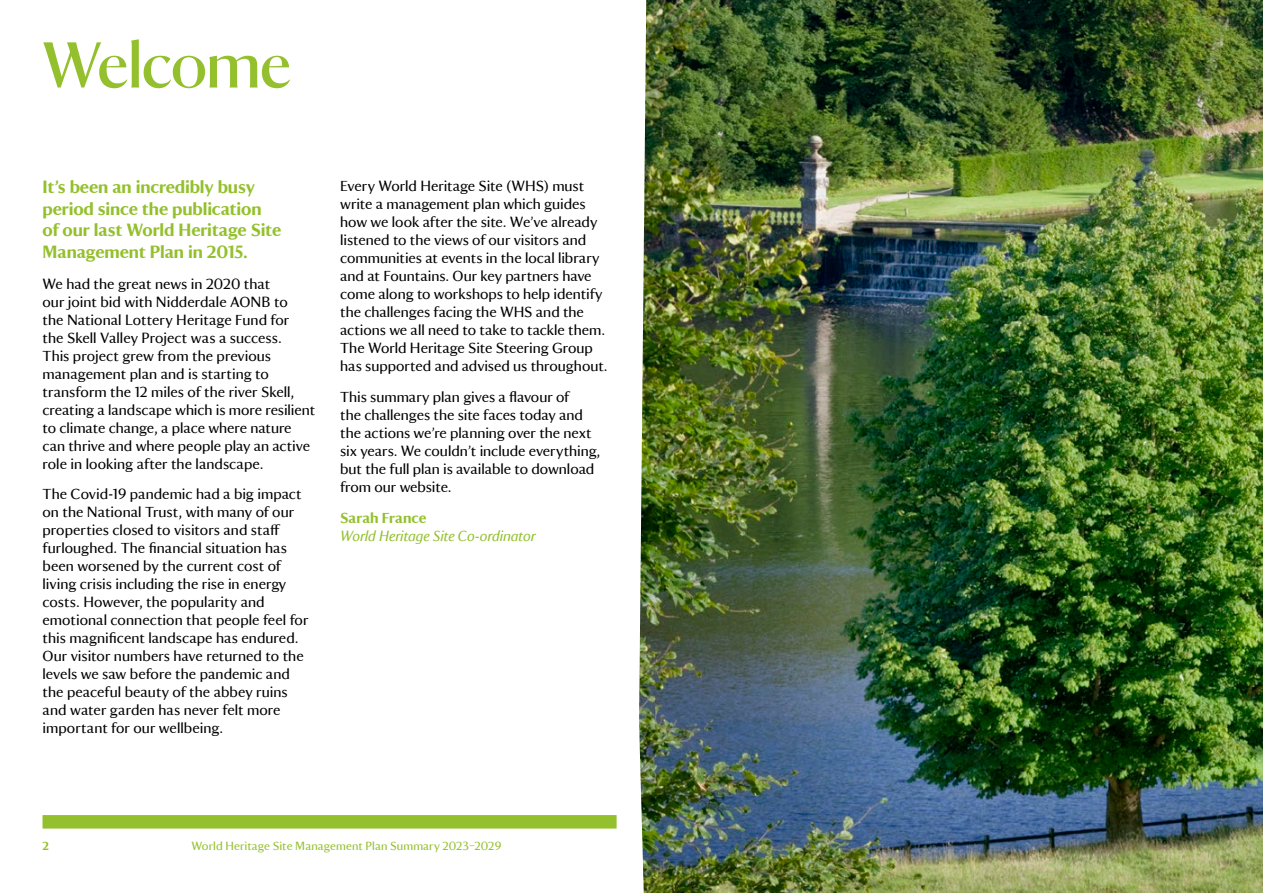
<style>
.page{position:relative;width:1263px;height:893px;background:#fff}
.page>*{position:absolute;margin:0;border:0;box-sizing:border-box;transform-origin:0 0}
.t1{font:66px "National Trust Display TT";letter-spacing:-.01em;color:#93c02c}
.t2{font:700 18px/21.6px "National Trust TT";letter-spacing:-.01em;color:#93c02c}
.t3{font:15px/18px "National Trust TT";color:#000}
.t4{font:italic 15px "National Trust TT";color:#93c02c}
.t5{font:700 15px "National Trust TT";letter-spacing:.005em;color:#93c02c}
.t6{font:12px "National Trust TT";letter-spacing:.005em;color:#93c02c}
.t7{font:700 12px "National Trust TT";color:#93c02c}
</style>
<div class="page">
<div style="left:43px;top:815px;width:574px;height:14px;background:#93c02c"></div>
<img style="left:639px;top:0;width:624px;height:893px">
<h1 class="t1" style="left:42px;top:17px;width:251px">Welcome</h1>
<p class="t2" style="left:43px;top:175px;width:240px">It’s been an incredibly busy period since the publication of our last World Heritage Site<br>Management Plan in 2015.</p>
<p class="t3" style="left:43px;top:274px;width:274px">We had the great news in 2020 that<br>our joint bid with Nidderdale AONB to<br>the National Lottery Heritage Fund for<br>the Skell Valley Project was a success.<br>This project grew from the previous management plan and is starting to transform the 12 miles of the river Skell, creating a landscape which is more resilient to climate change, a place where nature can thrive and where people play an active role in looking after the landscape.</p>
<p class="t3" style="left:43px;top:484px;width:267px">The Covid-19 pandemic had a big impact on the National Trust, with many of our properties closed to visitors and staff furloughed. The financial situation has been worsened by the current cost of living crisis including the rise in energy costs. However, the popularity and emotional connection that people feel for this magnificent landscape has endured.<br>Our visitor numbers have returned to the levels we saw before the pandemic and the peaceful beauty of the abbey ruins and water garden has never felt more important for our wellbeing.</p>
<p class="t3" style="left:340px;top:176px;width:269px">Every World Heritage Site (WHS) must write a management plan which guides how we look after the site. We’ve already listened to the views of our visitors and communities at events in the local library and at Fountains. Our key partners have come along to workshops to help identify the challenges facing the WHS and the actions we all need to take to tackle them.<br>The World Heritage Site Steering Group has supported and advised us throughout.</p>
<p class="t3" style="left:340px;top:387px;width:262px">This summary plan gives a flavour of<br>the challenges the site faces today and the actions we’re planning over the next six years. We couldn’t include everything, but the full plan is available to download from our website.</p>
<p class="t5" style="left:340px;top:507px;width:88px">Sarah France</p>
<p class="t4" style="left:340px;top:525px;width:197px">World Heritage Site Co-ordinator</p>
<p class="t7" style="left:43px;top:838px;width:8px">2</p>
<p class="t6" style="left:191px;top:838px;width:311px">World Heritage Site Management Plan Summary 2023–2029</p>
</div>
